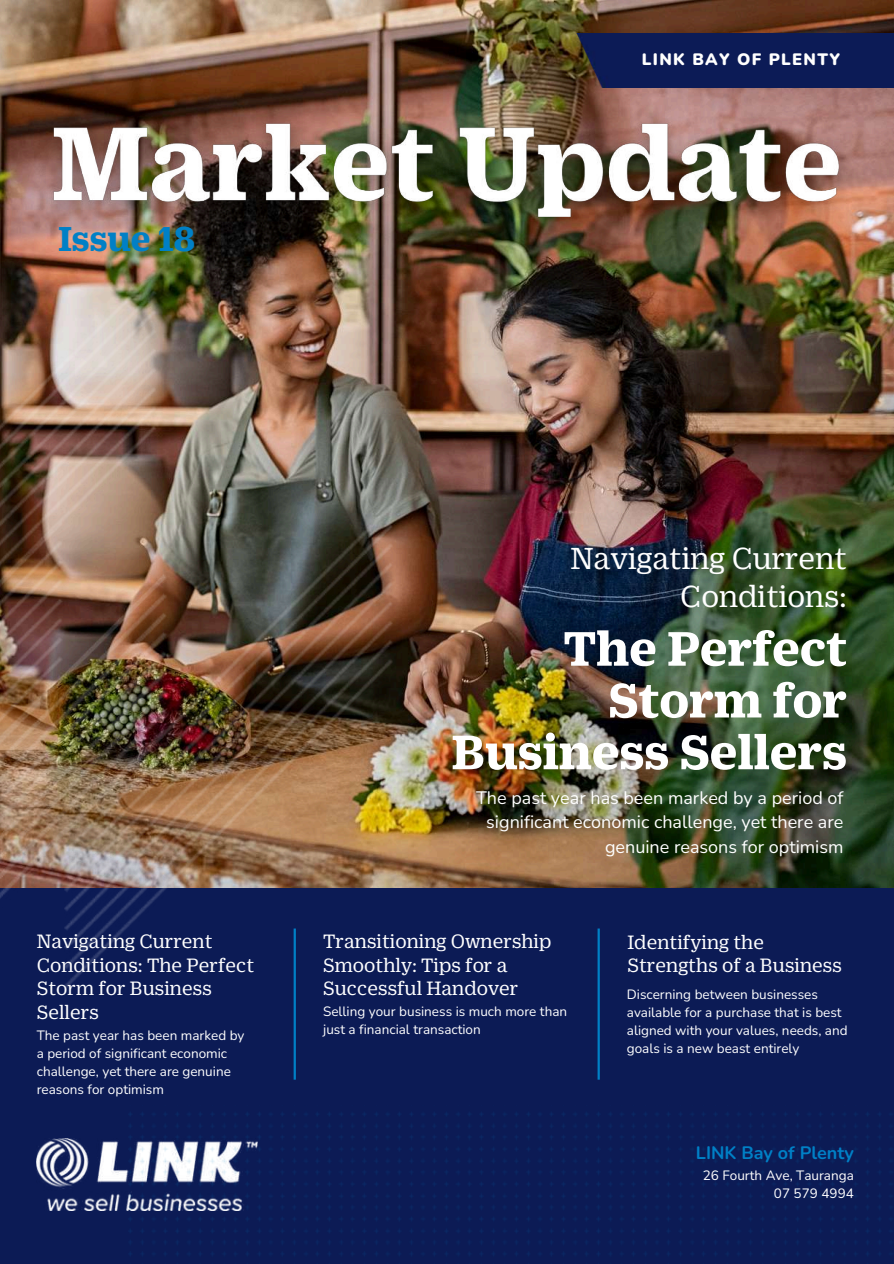
<style>
.page{position:relative;width:894px;height:1264px;background:#fff}
.page>*{position:absolute;margin:0;border:0;box-sizing:border-box;transform-origin:0 0}
.t1{font:700 52.5px/51.8px "Duplicate Ionic";color:#fff;text-align:right}
.t2{font:700 37.5px "Duplicate Ionic";color:#0080c6}
.t3{font:33px/38.2px "Duplicate Ionic";color:#fff;text-align:right}
.t4{font:21px/23.7px "Duplicate Ionic";color:#fff}
.t5{font:18px/24.8px "Nunito";color:#fff;text-align:right}
.t6{font:700 18px "Nunito";color:#0080c6}
.t7{font:900 16.5px "Nunito";letter-spacing:.08em;color:#fff}
.t8{font:13.5px/18px "Nunito";color:#fff}
</style>
<div class="page">
<img style="left:0;top:0;width:893px;height:888px">
<div style="left:0;top:888px;width:893px;height:375px;background:#0c1b55"></div>
<img style="left:37px;top:1138px;width:92px;height:72px">
<img style="left:0;top:256px;width:393px;height:732px">
<hr style="left:293px;top:928px;width:3px;height:151px;background:#0080c6">
<hr style="left:597px;top:928px;width:2px;height:151px;background:#0080c6">
<img style="left:129px;top:1113px;width:763px;height:143px">
<div style="left:570px;top:33px;width:323px;height:54px;background:#0c1b56"></div>
<img style="left:26px;top:100px;width:841px;height:148px">
<h2 class="t2" style="left:58px;top:219px;width:138px">Issue 18</h2>
<p class="t7" style="left:641px;top:48px;width:199px">LINK BAY OF PLENTY</p>
<h3 class="t4" style="left:37px;top:928px;width:219px">Navigating Current<br>Conditions: The Perfect<br>Storm for Business<br>Sellers</h3>
<p class="t8" style="left:37px;top:1026px;width:209px">The past year has been marked by a period of significant economic challenge, yet there are genuine reasons for optimism</p>
<h3 class="t3" style="left:570px;top:537px;width:278px">Navigating Current<br>Conditions:</h3>
<h1 class="t1" style="left:451px;top:621px;width:396px">The Perfect<br>Storm for<br>Business Sellers</h1>
<h3 class="t5" style="left:476px;top:785px;width:369px">The past year has been marked by a period of significant economic challenge, yet there are genuine reasons for optimism</h3>
<h3 class="t4" style="left:323px;top:928px;width:230px">Transitioning Ownership<br>Smoothly: Tips for a<br>Successful Handover</h3>
<p class="t8" style="left:323px;top:1002px;width:245px">Selling your business is much more than just a financial transaction</p>
<h3 class="t4" style="left:627px;top:929px;width:216px">Identifying the<br>Strengths of a Business</h3>
<p class="t8" style="left:626px;top:985px;width:222px">Discerning between businesses available for a purchase that is best aligned with your values, needs, and goals is a new beast entirely</p>
<h3 class="t6" style="left:695px;top:1140px;width:159px">LINK Bay of Plenty</h3>
<p class="t8" style="left:702px;top:1166px;width:152px;text-align:right">26 Fourth Ave, Tauranga<br>07 579 4994</p>
</div>
